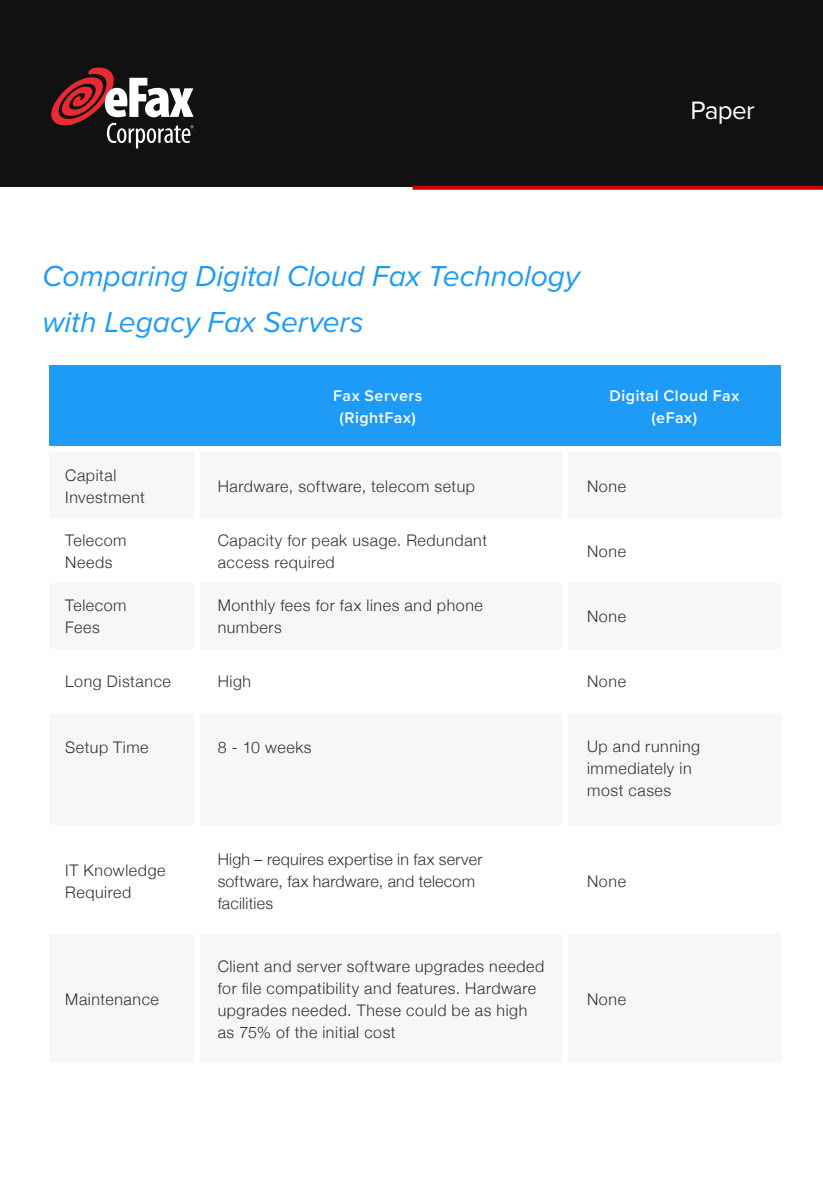
<style>
.page{position:relative;width:823px;height:1197px;background:#fff}
.page>*{position:absolute;margin:0;border:0;box-sizing:border-box;transform-origin:0 0}
.Intro{font:italic 30px "Proxima Nova";letter-spacing:-.005em;color:#1d9bf7}
.t1{font:26px "Proxima Nova";letter-spacing:-.025em;color:#fff}
.t2{font:300 16px/22px "Helvetica Neue";letter-spacing:.035em;color:#333}
.t3{font:300 16px/22px "Helvetica Neue";letter-spacing:.015em;color:#333}
.t4{font:600 16px/22px "Proxima Nova";letter-spacing:.035em;color:#fff;text-align:center}
</style>
<div class="page">
<div style="left:0;top:0;width:822px;height:187px;background:#111"></div>
<svg style="left:412px;top:186px;width:410px;height:4px;background:#cf1010"></svg>
<svg style="left:51px;top:67px;width:142px;height:81px"></svg>
<div style="left:49px;top:453px;width:144px;height:65px;background:#f7f7f8"></div>
<div style="left:49px;top:583px;width:144px;height:65px;background:#f7f7f8"></div>
<div style="left:49px;top:713px;width:144px;height:111px;background:#f7f7f8"></div>
<div style="left:49px;top:933px;width:144px;height:128px;background:#f7f7f8"></div>
<div style="left:200px;top:453px;width:361px;height:65px;background:#f7f7f8"></div>
<div style="left:200px;top:583px;width:361px;height:65px;background:#f7f7f8"></div>
<div style="left:200px;top:713px;width:361px;height:111px;background:#f7f7f8"></div>
<div style="left:200px;top:933px;width:361px;height:128px;background:#f7f7f8"></div>
<div style="left:568px;top:453px;width:212px;height:65px;background:#f7f7f8"></div>
<div style="left:568px;top:583px;width:212px;height:65px;background:#f7f7f8"></div>
<div style="left:568px;top:713px;width:212px;height:111px;background:#f7f7f8"></div>
<div style="left:568px;top:933px;width:212px;height:128px;background:#f7f7f8"></div>
<div style="left:49px;top:365px;width:731px;height:80px;background:#1d9bf7"></div>
<p class="Intro" style="left:43px;top:254px;width:538px">Comparing Digital Cloud Fax Technology</p>
<p class="Intro" style="left:43px;top:300px;width:322px">with Legacy Fax Servers</p>
<h2 class="t1" style="left:690px;top:91px;width:66px">Paper</h2>
<p class="t2" style="left:65px;top:462px;width:81px">Capital<br>Investment</p>
<p class="t2" style="left:65px;top:528px;width:63px">Telecom<br>Needs</p>
<p class="t2" style="left:65px;top:593px;width:63px">Telecom<br>Fees</p>
<p class="t2" style="left:65px;top:669px;width:107px">Long Distance</p>
<p class="t2" style="left:65px;top:734px;width:85px">Setup Time</p>
<p class="t2" style="left:65px;top:857px;width:102px">IT Knowledge<br>Required</p>
<p class="t2" style="left:65px;top:987px;width:95px">Maintenance</p>
<p class="t4" style="left:333px;top:384px;width:91px">Fax Servers (RightFax)</p>
<p class="t4" style="left:609px;top:384px;width:131px">Digital Cloud Fax (eFax)</p>
<p class="t2" style="left:217px;top:473px;width:259px">Hardware, software, telecom setup</p>
<p class="t2" style="left:217px;top:528px;width:271px">Capacity for peak usage. Redundant access required</p>
<p class="t2" style="left:217px;top:593px;width:266px">Monthly fees for fax lines and phone numbers</p>
<p class="t2" style="left:217px;top:669px;width:35px">High</p>
<p class="t2" style="left:217px;top:734px;width:95px">8 - 10 weeks</p>
<p class="t3" style="left:217px;top:846px;width:266px">High – requires expertise in fax server software, fax hardware, and telecom facilities</p>
<p class="t2" style="left:217px;top:954px;width:328px">Client and server software upgrades needed for file compatibility and features. Hardware upgrades needed. These could be as high as 75% of the initial cost</p>
<p class="t2" style="left:586px;top:473px;width:40px">None</p>
<p class="t2" style="left:586px;top:539px;width:40px">None</p>
<p class="t2" style="left:586px;top:604px;width:40px">None</p>
<p class="t2" style="left:586px;top:669px;width:40px">None</p>
<p class="t2" style="left:586px;top:733px;width:114px">Up and running immediately in most cases</p>
<p class="t2" style="left:586px;top:868px;width:40px">None</p>
<p class="t2" style="left:586px;top:987px;width:40px">None</p>
</div>
